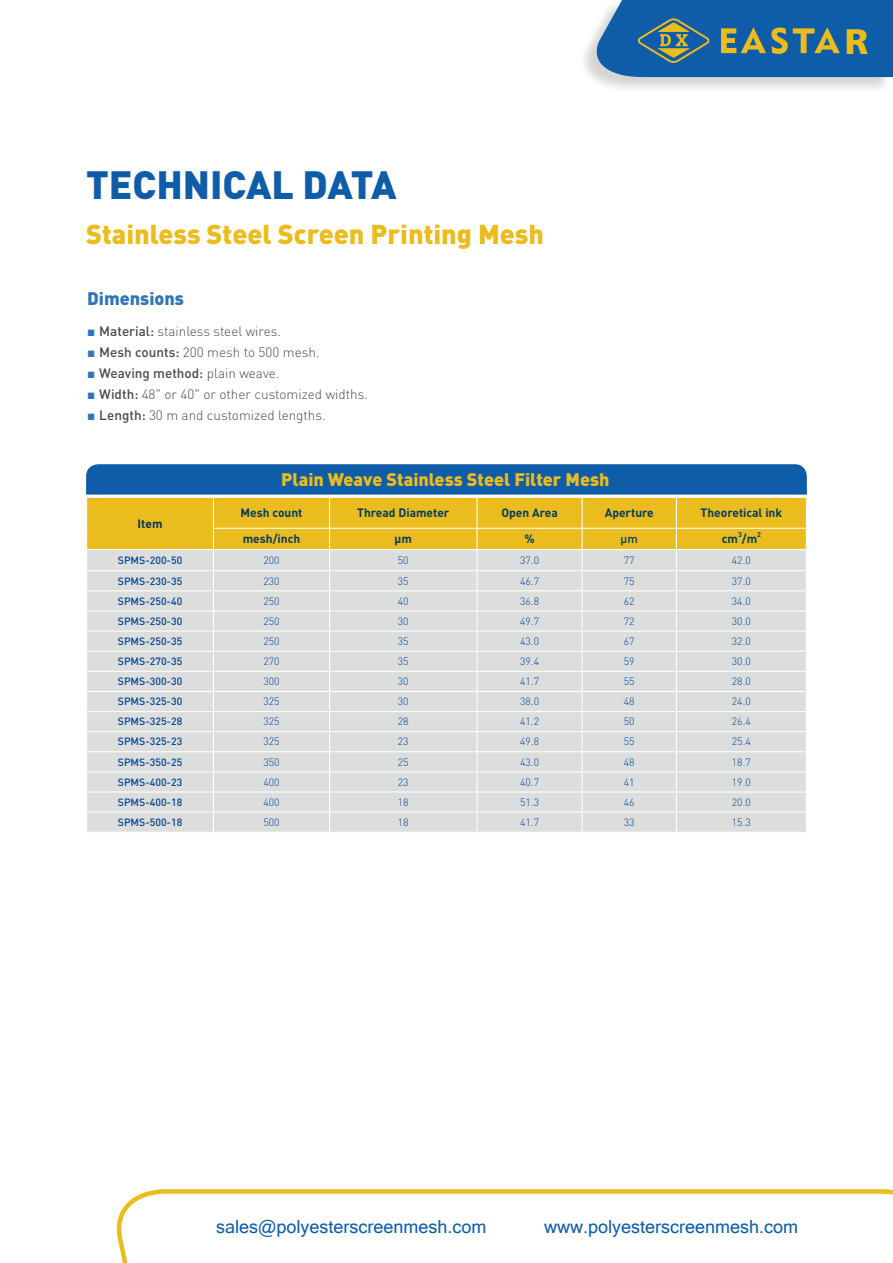
<style>
.page{position:relative;width:893px;height:1263px;background:#fff}
.page>*{position:absolute;margin:0;border:0;box-sizing:border-box;transform-origin:0 0}
.t1{font:900 39px "DIN";color:#0f5da9}
.t2{font:36px "Humanist 777 BT Black B";color:#eabc1e}
.t3{font:900 27px "DIN";color:#ebbc1e}
.t4{font:18px "Microsoft Sans Serif";color:#0f5da9}
.t5{font:900 18px "DIN";color:#ebbc1e}
.t6{font:900 18px "DIN";color:#3375b6}
.t7{font:300 13.5px "DIN";color:#4c4948}
.t8{font:500 13.5px "DIN";color:#4c4948}
.t9{font:700 12px "DIN";color:#013c63}
.t10{font:700 12px "DIN";color:#023353}
.t11{font:500 12px "DIN";color:#013c63}
.t12{font:300 10.5px "DIN";color:#024591}
.t13{font:500 10.5px "DIN";color:#024591}
.t14{font:700 7.05px "DIN";color:#013c63}
.s1{font-family:"Microsoft Ya Hei UI";font-weight:400;color:#3375b6}
.s2{font-weight:500}
.s3{font-weight:300}
</style>
<div class="page">
<div style="left:579px;top:0;width:312px;height:94px;background:#000;opacity:.17"></div>
<svg style="left:116px;top:1189px;width:777px;height:74px"></svg>
<svg style="left:590px;top:0;width:303px;height:77px"></svg>
<svg style="left:86px;top:464px;width:721px;height:368px"></svg>
<h1 class="t1" style="left:86px;top:159px;width:312px">TECHNICAL DATA</h1>
<h3 class="t3" style="left:86px;top:217px;width:459px">Stainless Steel Screen Printing Mesh</h3>
<h3 class="t6" style="left:87px;top:287px;width:98px">Dimensions</h3>
<p class="t7" style="left:87px;top:323px;width:195px"><span class="s1">■</span> <span class="s2">Material:</span> stainless steel wires.</p>
<p class="t7" style="left:87px;top:344px;width:234px"><span class="s1">■</span> <span class="s2">Mesh counts:</span> 200 mesh to 500 mesh.</p>
<p class="t8" style="left:87px;top:364px;width:194px"><span class="s1">■</span> Weaving method: <span class="s3">plain weave.</span></p>
<p class="t7" style="left:87px;top:386px;width:282px"><span class="s1">■</span> <span class="s2">Width:</span> 48" or 40" or other customized widths.</p>
<p class="t7" style="left:87px;top:407px;width:240px"><span class="s1">■</span> <span class="s2">Length:</span> 30 m and customized lengths.</p>
<p class="t10" style="left:138px;top:516px;width:26px">Item</p>
<h3 class="t5" style="left:281px;top:467px;width:330px">Plain Weave Stainless Steel Filter Mesh</h3>
<p class="t9" style="left:241px;top:505px;width:63px">Mesh count</p>
<p class="t9" style="left:357px;top:505px;width:94px">Thread Diameter</p>
<p class="t9" style="left:501px;top:505px;width:58px">Open Area</p>
<p class="t9" style="left:605px;top:505px;width:51px">Aperture</p>
<p class="t9" style="left:701px;top:505px;width:83px">Theoretical ink</p>
<p class="t9" style="left:243px;top:531px;width:59px">mesh/inch</p>
<p class="t9" style="left:395px;top:531px;width:19px">μm</p>
<p class="t9" style="left:524px;top:531px;width:12px">%</p>
<p class="t11" style="left:621px;top:531px;width:19px">μm</p>
<p class="t9" style="left:722px;top:531px;width:37px">cm /m</p>
<p class="t14" style="left:738px;top:530px;width:5px">3</p>
<p class="t14" style="left:757px;top:530px;width:5px">2</p>
<p class="t13" style="left:118px;top:553px;width:66px">SPMS-200-50</p>
<p class="t12" style="left:263px;top:554px;width:18px">200</p>
<p class="t12" style="left:398px;top:554px;width:12px">50</p>
<p class="t12" style="left:520px;top:554px;width:20px">37.0</p>
<p class="t12" style="left:624px;top:554px;width:12px">77</p>
<p class="t12" style="left:732px;top:554px;width:20px">42.0</p>
<p class="t13" style="left:118px;top:574px;width:66px">SPMS-230-35</p>
<p class="t12" style="left:263px;top:574px;width:18px">230</p>
<p class="t12" style="left:398px;top:574px;width:12px">35</p>
<p class="t12" style="left:520px;top:574px;width:20px">46.7</p>
<p class="t12" style="left:624px;top:574px;width:12px">75</p>
<p class="t12" style="left:732px;top:574px;width:20px">37.0</p>
<p class="t13" style="left:118px;top:594px;width:66px">SPMS-250-40</p>
<p class="t12" style="left:263px;top:594px;width:18px">250</p>
<p class="t12" style="left:398px;top:594px;width:12px">40</p>
<p class="t12" style="left:520px;top:594px;width:20px">36.8</p>
<p class="t12" style="left:624px;top:594px;width:12px">62</p>
<p class="t12" style="left:732px;top:594px;width:20px">34.0</p>
<p class="t13" style="left:118px;top:614px;width:66px">SPMS-250-30</p>
<p class="t12" style="left:263px;top:614px;width:18px">250</p>
<p class="t12" style="left:398px;top:614px;width:12px">30</p>
<p class="t12" style="left:520px;top:614px;width:20px">49.7</p>
<p class="t12" style="left:624px;top:614px;width:12px">72</p>
<p class="t12" style="left:732px;top:614px;width:20px">30.0</p>
<p class="t13" style="left:118px;top:634px;width:66px">SPMS-250-35</p>
<p class="t12" style="left:263px;top:635px;width:18px">250</p>
<p class="t12" style="left:398px;top:635px;width:12px">35</p>
<p class="t12" style="left:520px;top:635px;width:20px">43.0</p>
<p class="t12" style="left:624px;top:635px;width:12px">67</p>
<p class="t12" style="left:732px;top:635px;width:20px">32.0</p>
<p class="t13" style="left:118px;top:654px;width:66px">SPMS-270-35</p>
<p class="t12" style="left:263px;top:655px;width:18px">270</p>
<p class="t12" style="left:398px;top:655px;width:12px">35</p>
<p class="t12" style="left:520px;top:655px;width:20px">39.4</p>
<p class="t12" style="left:624px;top:655px;width:12px">59</p>
<p class="t12" style="left:732px;top:655px;width:20px">30.0</p>
<p class="t13" style="left:118px;top:675px;width:66px">SPMS-300-30</p>
<p class="t12" style="left:263px;top:675px;width:18px">300</p>
<p class="t12" style="left:398px;top:675px;width:12px">30</p>
<p class="t12" style="left:520px;top:675px;width:20px">41.7</p>
<p class="t12" style="left:624px;top:675px;width:12px">55</p>
<p class="t12" style="left:732px;top:675px;width:20px">28.0</p>
<p class="t13" style="left:118px;top:695px;width:66px">SPMS-325-30</p>
<p class="t12" style="left:263px;top:695px;width:18px">325</p>
<p class="t12" style="left:398px;top:695px;width:12px">30</p>
<p class="t12" style="left:520px;top:695px;width:20px">38.0</p>
<p class="t12" style="left:624px;top:695px;width:12px">48</p>
<p class="t12" style="left:732px;top:695px;width:20px">24.0</p>
<p class="t13" style="left:118px;top:715px;width:66px">SPMS-325-28</p>
<p class="t12" style="left:263px;top:715px;width:18px">325</p>
<p class="t12" style="left:398px;top:715px;width:12px">28</p>
<p class="t12" style="left:520px;top:715px;width:20px">41.2</p>
<p class="t12" style="left:624px;top:715px;width:12px">50</p>
<p class="t12" style="left:732px;top:715px;width:20px">26.4</p>
<p class="t13" style="left:118px;top:735px;width:66px">SPMS-325-23</p>
<p class="t12" style="left:263px;top:735px;width:18px">325</p>
<p class="t12" style="left:398px;top:735px;width:12px">23</p>
<p class="t12" style="left:520px;top:735px;width:20px">49.8</p>
<p class="t12" style="left:624px;top:735px;width:12px">55</p>
<p class="t12" style="left:732px;top:735px;width:20px">25.4</p>
<p class="t13" style="left:118px;top:755px;width:66px">SPMS-350-25</p>
<p class="t12" style="left:263px;top:755px;width:18px">350</p>
<p class="t12" style="left:398px;top:755px;width:12px">25</p>
<p class="t12" style="left:520px;top:755px;width:20px">43.0</p>
<p class="t12" style="left:624px;top:755px;width:12px">48</p>
<p class="t12" style="left:732px;top:755px;width:20px">18.7</p>
<p class="t13" style="left:118px;top:775px;width:66px">SPMS-400-23</p>
<p class="t12" style="left:263px;top:775px;width:18px">400</p>
<p class="t12" style="left:398px;top:775px;width:12px">23</p>
<p class="t12" style="left:520px;top:775px;width:20px">40.7</p>
<p class="t12" style="left:624px;top:775px;width:12px">41</p>
<p class="t12" style="left:732px;top:775px;width:20px">19.0</p>
<p class="t13" style="left:118px;top:795px;width:66px">SPMS-400-18</p>
<p class="t12" style="left:263px;top:795px;width:18px">400</p>
<p class="t12" style="left:398px;top:795px;width:12px">18</p>
<p class="t12" style="left:520px;top:795px;width:20px">51.3</p>
<p class="t12" style="left:624px;top:795px;width:12px">46</p>
<p class="t12" style="left:732px;top:795px;width:20px">20.0</p>
<p class="t13" style="left:118px;top:815px;width:66px">SPMS-500-18</p>
<p class="t12" style="left:263px;top:816px;width:18px">500</p>
<p class="t12" style="left:398px;top:816px;width:12px">18</p>
<p class="t12" style="left:520px;top:816px;width:20px">41.7</p>
<p class="t12" style="left:624px;top:816px;width:12px">33</p>
<p class="t12" style="left:732px;top:816px;width:20px">15.3</p>
<h2 class="t2" style="left:844px;top:18px;width:25px">R</h2>
<h3 class="t4" style="left:216px;top:1215px;width:272px">sales@polyesterscreenmesh.com</h3>
<h3 class="t4" style="left:544px;top:1215px;width:256px">www.polyesterscreenmesh.com</h3>
</div>
